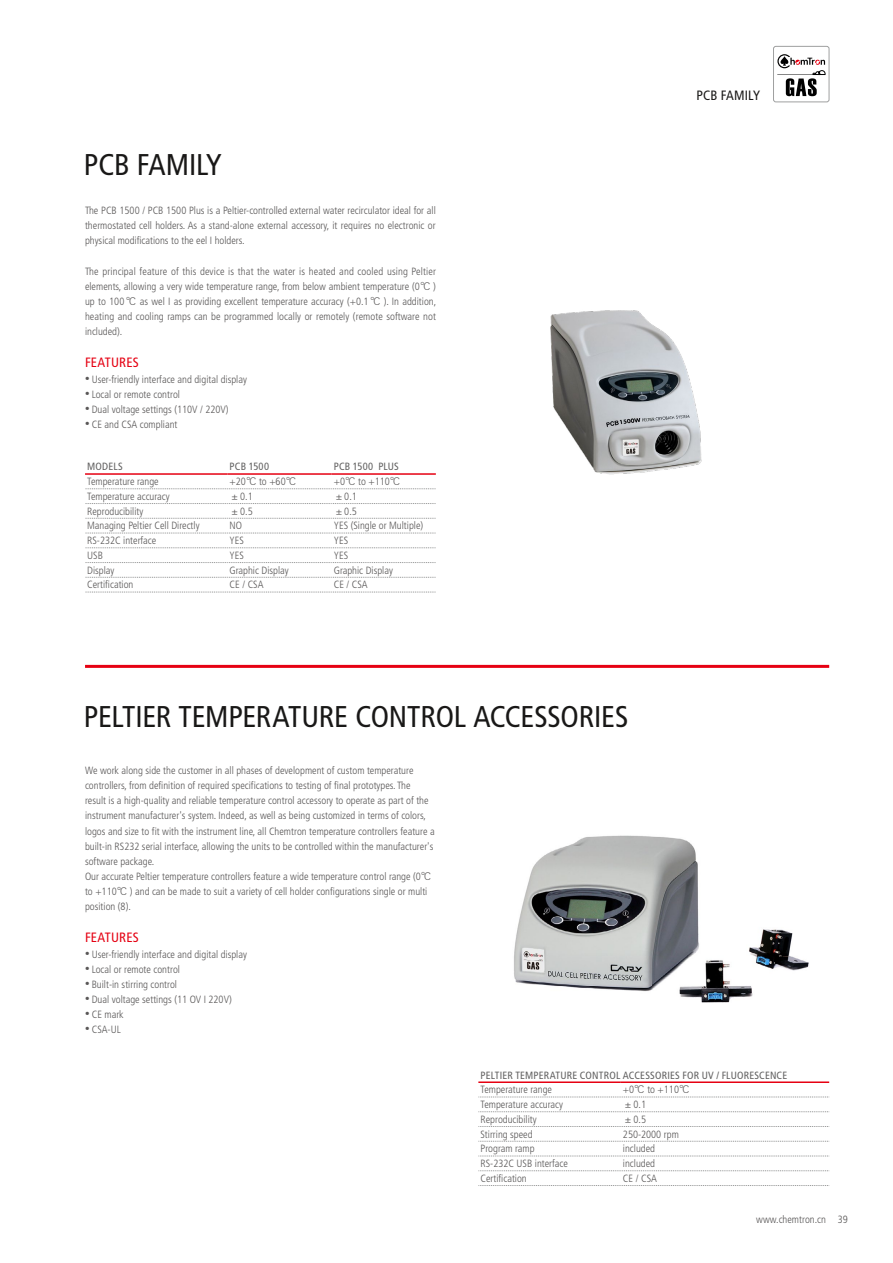
<style>
.page{position:relative;width:893px;height:1263px;background:#fff}
.page>*{position:absolute;margin:0;border:0;box-sizing:border-box;transform-origin:0 0}
.t1{font:condensed 30px "Frutiger LT Std";letter-spacing:-.005em;color:#191817}
.t2{font:condensed 13.5px "Frutiger LT Std";letter-spacing:.01em;color:#e50012}
.t3{font:condensed 13.5px "Frutiger LT Std";letter-spacing:.01em;color:#191817}
.t4{font:300 condensed 10.5px/15px "Frutiger LT Std";color:#595757;text-align:justify}
.t5{font:condensed 10.5px "Frutiger LT Std";letter-spacing:.02em;color:#616060}
.s1{font-family:"FZXH1 JW GB1 0";font-weight:400;font-stretch:normal}
</style>
<div class="page">
<div style="left:773px;top:46px;width:56px;height:56px;border:1px solid #9fa0a0;border-radius:2px"></div>
<svg style="left:777px;top:54px;width:48px;height:42px"></svg>
<hr style="left:85px;top:473px;width:142px;height:2px;background:#e60012">
<hr style="left:227px;top:473px;width:105px;height:2px;background:#e60012">
<hr style="left:332px;top:473px;width:104px;height:2px;background:#e60012">
<svg style="left:85px;top:488px;width:351px;height:1px"></svg>
<svg style="left:85px;top:503px;width:351px;height:1px"></svg>
<svg style="left:85px;top:518px;width:351px;height:1px"></svg>
<svg style="left:85px;top:533px;width:351px;height:1px"></svg>
<svg style="left:85px;top:547px;width:351px;height:1px"></svg>
<svg style="left:85px;top:562px;width:351px;height:1px"></svg>
<svg style="left:85px;top:577px;width:351px;height:1px"></svg>
<svg style="left:85px;top:592px;width:351px;height:1px"></svg>
<hr style="left:478px;top:1081px;width:143px;height:2px;background:#e60012">
<hr style="left:621px;top:1081px;width:208px;height:2px;background:#e60012">
<svg style="left:478px;top:1097px;width:351px;height:1px"></svg>
<svg style="left:478px;top:1111px;width:352px;height:1px"></svg>
<svg style="left:478px;top:1126px;width:352px;height:1px"></svg>
<svg style="left:478px;top:1141px;width:352px;height:1px"></svg>
<svg style="left:478px;top:1156px;width:352px;height:1px"></svg>
<svg style="left:478px;top:1170px;width:352px;height:1px"></svg>
<svg style="left:478px;top:1185px;width:352px;height:1px"></svg>
<img style="left:550px;top:310px;width:152px;height:165px">
<img style="left:514px;top:835px;width:295px;height:168px">
<hr style="left:85px;top:665px;width:744px;height:3px;background:#e60012">
<h1 class="t1" style="left:84px;top:147px;width:139px">PCB FAMILY</h1>
<p class="t4" style="left:85px;top:203px;width:352px">The PCB 1500 / PCB 1500 Plus is a Peltier-controlled external water recirculator ideal for all thermostated cell holders. As a stand-alone external accessory, it requires no electronic or physical modifications to the eel I holders.</p>
<p class="t4" style="left:85px;top:263px;width:353px">The principal feature of this device is that the water is heated and cooled using Peltier elements, allowing a very wide temperature range, from below ambient temperature (0<span class="s1">℃</span> ) up to 100<span class="s1">℃</span> as wel I as providing excellent temperature accuracy (+0.1<span class="s1">℃</span> ). In addition, heating and cooling ramps can be programmed locally or remotely (remote software not included).</p>
<p class="t2" style="left:85px;top:354px;width:55px">FEATURES</p>
<p class="t4" style="left:85px;top:371px;width:163px"><sup>●</sup> User-friendly interface and digital display</p>
<p class="t4" style="left:85px;top:386px;width:96px"><sup>●</sup> Local or remote control</p>
<p class="t4" style="left:85px;top:401px;width:145px"><sup>●</sup> Dual voltage settings (110V / 220V)</p>
<p class="t4" style="left:85px;top:416px;width:94px"><sup>●</sup> CE and CSA compliant</p>
<p class="t5" style="left:87px;top:461px;width:37px">MODELS</p>
<p class="t5" style="left:230px;top:461px;width:41px">PCB 1500</p>
<p class="t5" style="left:334px;top:461px;width:67px">PCB 1500 PLUS</p>
<p class="t4" style="left:87px;top:474px;width:73px">Temperature range</p>
<p class="t4" style="left:230px;top:474px;width:68px">+20<span class="s1">℃</span> to +60<span class="s1">℃</span></p>
<p class="t4" style="left:334px;top:474px;width:68px">+0<span class="s1">℃</span> to +110<span class="s1">℃</span></p>
<p class="t4" style="left:87px;top:489px;width:84px">Temperature accuracy</p>
<p class="t4" style="left:230px;top:489px;width:25px"><span class="s1">±</span>0.1</p>
<p class="t4" style="left:334px;top:489px;width:25px"><span class="s1">±</span>0.1</p>
<p class="t4" style="left:87px;top:504px;width:58px">Reproducibility</p>
<p class="t4" style="left:230px;top:504px;width:25px"><span class="s1">±</span>0.5</p>
<p class="t4" style="left:334px;top:504px;width:25px"><span class="s1">±</span>0.5</p>
<p class="t4" style="left:87px;top:518px;width:114px">Managing Peltier Cell Directly</p>
<p class="t4" style="left:230px;top:518px;width:14px">NO</p>
<p class="t4" style="left:334px;top:518px;width:91px">YES (Single or Multiple)</p>
<p class="t4" style="left:87px;top:533px;width:71px">RS-232C interface</p>
<p class="t4" style="left:230px;top:533px;width:16px">YES</p>
<p class="t4" style="left:334px;top:533px;width:16px">YES</p>
<p class="t4" style="left:87px;top:548px;width:17px">USB</p>
<p class="t4" style="left:230px;top:548px;width:16px">YES</p>
<p class="t4" style="left:334px;top:548px;width:16px">YES</p>
<p class="t4" style="left:87px;top:563px;width:29px">Display</p>
<p class="t4" style="left:230px;top:563px;width:61px">Graphic Display</p>
<p class="t4" style="left:334px;top:563px;width:61px">Graphic Display</p>
<p class="t4" style="left:87px;top:577px;width:48px">Certification</p>
<p class="t4" style="left:230px;top:577px;width:36px">CE / CSA</p>
<p class="t4" style="left:334px;top:577px;width:36px">CE / CSA</p>
<h1 class="t1" style="left:84px;top:699px;width:546px">PELTIER TEMPERATURE CONTROL ACCESSORIES</h1>
<p class="t4" style="left:85px;top:763px;width:351px;text-align:left">We work along side the customer in all phases of development of custom temperature controllers, from definition of required specifications to testing of final prototypes. The<br>result is a high-quality and reliable temperature control accessory to operate as part of the instrument manufacturer's system. Indeed, as well as being customized in terms of colors, logos and size to fit with the instrument line, all Chemtron temperature controllers feature a built-in RS232 serial interface, allowing the units to be controlled within the manufacturer's software package.<br>Our accurate Peltier temperature controllers feature a wide temperature control range (0<span class="s1">℃ </span>to +110<span class="s1">℃</span> ) and can be made to suit a variety of cell holder configurations single or multi position (8).</p>
<p class="t2" style="left:85px;top:929px;width:55px">FEATURES</p>
<p class="t4" style="left:85px;top:946px;width:163px"><sup>●</sup> User-friendly interface and digital display</p>
<p class="t4" style="left:85px;top:961px;width:96px"><sup>●</sup> Local or remote control</p>
<p class="t4" style="left:85px;top:976px;width:94px"><sup>●</sup> Built-in stirring control</p>
<p class="t4" style="left:85px;top:991px;width:148px"><sup>●</sup> Dual voltage settings (11 OV I 220V)</p>
<p class="t4" style="left:85px;top:1006px;width:40px"><sup>●</sup> CE mark</p>
<p class="t4" style="left:85px;top:1021px;width:37px"><sup>●</sup> CSA-UL</p>
<p class="t3" style="left:696px;top:88px;width:65px">PCB FAMILY</p>
<p class="t5" style="left:480px;top:1069px;width:308px">PELTIER TEMPERATURE CONTROL ACCESSORIES FOR UV / FLUORESCENCE</p>
<p class="t4" style="left:480px;top:1082px;width:73px">Temperature range</p>
<p class="t4" style="left:623px;top:1082px;width:68px">+0<span class="s1">℃</span> to +110<span class="s1">℃</span></p>
<p class="t4" style="left:480px;top:1097px;width:84px">Temperature accuracy</p>
<p class="t4" style="left:623px;top:1097px;width:25px"><span class="s1">±</span>0.1</p>
<p class="t4" style="left:480px;top:1112px;width:58px">Reproducibility</p>
<p class="t4" style="left:623px;top:1112px;width:25px"><span class="s1">±</span>0.5</p>
<p class="t4" style="left:480px;top:1127px;width:54px">Stirring speed</p>
<p class="t4" style="left:623px;top:1127px;width:57px">250-2000 rpm</p>
<p class="t4" style="left:480px;top:1141px;width:56px">Program ramp</p>
<p class="t4" style="left:623px;top:1141px;width:34px">included</p>
<p class="t4" style="left:480px;top:1156px;width:89px">RS-232C USB interface</p>
<p class="t4" style="left:623px;top:1156px;width:34px">included</p>
<p class="t4" style="left:480px;top:1171px;width:48px">Certification</p>
<p class="t4" style="left:623px;top:1171px;width:36px">CE / CSA</p>
<p class="t4" style="left:756px;top:1212px;width:93px">www.chemtron.cn 39</p>
</div>
